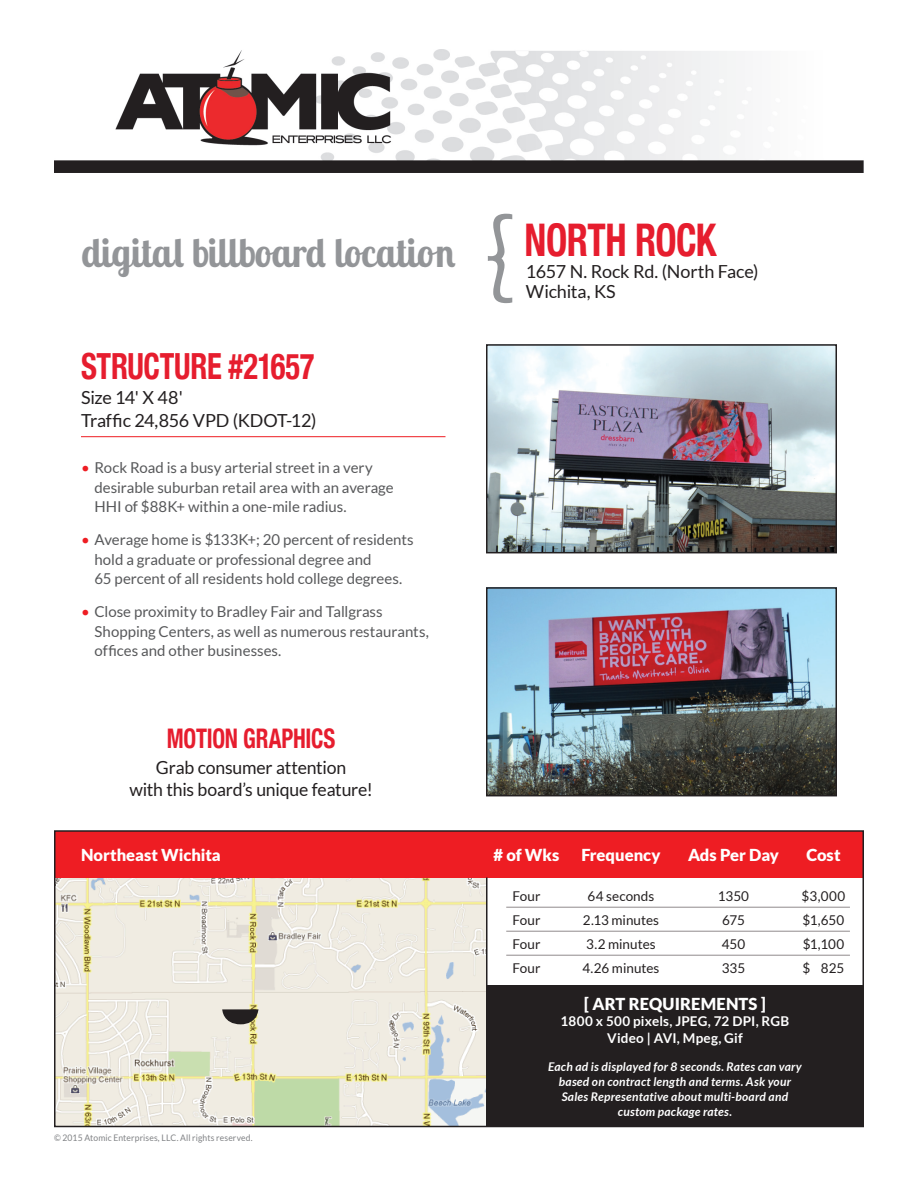
<style>
.page{position:relative;width:918px;height:1188px;background:#fff}
.page>*{position:absolute;margin:0;border:0;box-sizing:border-box;transform-origin:0 0}
.t1{font:700 90px "Lobster Two";color:#939598;scale:1.15 1}
.Head_Berkely_Italic{font:700 condensed 45px "Helvetica Neue";letter-spacing:-.015em;color:#e61d2e;scale:.85 1}
.Head_Berkely_Italic-2{font:700 40.5px "Lobster Two";color:#939598;scale:.95 1}
.Head_Berkely_Italic-3{font:700 condensed 36px "Helvetica Neue";letter-spacing:-.01em;color:#e61d2e;scale:.85 1}
.Head_Berkely_Italic-4{font:700 condensed 27px "Helvetica Neue";letter-spacing:-.01em;color:#e61d2e;scale:.85 1}
.Head_Berkely_Italic-5{font:18px/22.5px "Lato";letter-spacing:-.015em;color:#231f20;text-align:center}
.Head_Berkely_Italic-6{font:900 16.5px "Lato";color:#fff}
.Head_Berkely_Italic-7{font:15px/19.5px "Lato";letter-spacing:-.005em;color:#57585a}
.Head_Berkely_Italic-8{font:13.5px "Lato";color:#231f20}
.Head_Berkely_Italic-9{font:700 13.5px/16.5px "Lato";letter-spacing:.015em;color:#fff;text-align:center}
.Head_Berkely_Italic-10{font:italic 700 12px/15px "Lato";letter-spacing:.02em;color:#fff;text-align:center}
.Head_Berkely_Italic-11{font:9px "Lato";letter-spacing:.015em;color:#808285;scale:.95 1}
.s1{color:#ee1d23}
</style>
<div class="page">
<img style="left:57px;top:878px;width:429px;height:246px">
<svg style="left:222px;top:1009px;width:36px;height:15px"></svg>
<img style="left:54px;top:49px;width:810px;height:124px">
<hr style="left:81px;top:436px;width:365px;height:1px;background:#ee1d23">
<div style="left:54px;top:831px;width:810px;height:47px;background:#ee1d23"></div>
<div style="left:54px;top:830px;width:810px;height:297px;border:2px solid #231f20"></div>
<hr style="left:486px;top:877px;width:2px;height:250px;background:#231f20">
<hr style="left:506px;top:907px;width:344px;height:1px;background:#908b8c">
<hr style="left:506px;top:931px;width:344px;height:1px;background:#908b8c">
<hr style="left:506px;top:955px;width:344px;height:1px;background:#908b8c">
<div style="left:486px;top:986px;width:378px;height:141px;background:#231f20"></div>
<img style="left:489px;top:347px;width:345px;height:203px">
<div style="left:486px;top:344px;width:351px;height:209px;border:2px solid #231f20"></div>
<img style="left:489px;top:590px;width:345px;height:203px">
<div style="left:486px;top:587px;width:351px;height:209px;border:2px solid #231f20"></div>
<p class="Head_Berkely_Italic-2" style="left:81px;top:227px;width:396px">digital billboard location</p>
<p class="Head_Berkely_Italic-3" style="left:81px;top:336px;width:276px">STRUCTURE #21657</p>
<p class="Head_Berkely_Italic-5" style="left:81px;top:386px;width:103px">Size 14' X 48'</p>
<p class="Head_Berkely_Italic-5" style="left:81px;top:409px;width:237px">Traffic 24,856 VPD (KDOT-12)</p>
<p class="Head_Berkely_Italic-7" style="left:94px;top:458px;width:301px;text-indent:-14px"><span class="s1">•</span> Rock Road is a busy arterial street in a very desirable suburban retail area with an average<br>HHI of $88K+ within a one-mile radius.</p>
<p class="Head_Berkely_Italic-7" style="left:94px;top:530px;width:321px;text-indent:-14px"><span class="s1">•</span> Average home is $133K+; 20 percent of residents hold a graduate or professional degree and<br>65 percent of all residents hold college degrees.</p>
<p class="Head_Berkely_Italic-7" style="left:94px;top:602px;width:336px;text-indent:-14px"><span class="s1">•</span> Close proximity to Bradley Fair and Tallgrass<br>Shopping Centers, as well as numerous restaurants, offices and other businesses.</p>
<p class="Head_Berkely_Italic-4" style="left:167px;top:716px;width:199px">MOTION GRAPHICS</p>
<p class="Head_Berkely_Italic-5" style="left:129px;top:756px;width:245px">Grab consumer attention<br>with this board’s unique feature!</p>
<p class="Head_Berkely_Italic-6" style="left:81px;top:845px;width:141px">Northeast Wichita</p>
<p class="Head_Berkely_Italic-11" style="left:54px;top:1133px;width:211px">© 2015 Atomic Enterprises, LLC. All rights reserved.</p>
<p class="t1" style="left:485px;top:191px;width:27px">{</p>
<p class="Head_Berkely_Italic" style="left:525px;top:202px;width:227px">NORTH ROCK</p>
<p class="Head_Berkely_Italic-5" style="left:526px;top:260px;width:234px">1657 N. Rock Rd. (North Face)</p>
<p class="Head_Berkely_Italic-5" style="left:526px;top:280px;width:91px">Wichita, KS</p>
<p class="Head_Berkely_Italic-6" style="left:494px;top:845px;width:67px"># of Wks</p>
<p class="Head_Berkely_Italic-6" style="left:581px;top:845px;width:81px">Frequency</p>
<p class="Head_Berkely_Italic-6" style="left:688px;top:845px;width:92px">Ads Per Day</p>
<p class="Head_Berkely_Italic-6" style="left:806px;top:845px;width:36px">Cost</p>
<p class="Head_Berkely_Italic-8" style="left:512px;top:889px;width:30px">Four</p>
<p class="Head_Berkely_Italic-8" style="left:588px;top:889px;width:68px">64 seconds</p>
<p class="Head_Berkely_Italic-8" style="left:718px;top:889px;width:33px">1350</p>
<p class="Head_Berkely_Italic-8" style="left:802px;top:889px;width:45px">$3,000</p>
<p class="Head_Berkely_Italic-8" style="left:512px;top:913px;width:30px">Four</p>
<p class="Head_Berkely_Italic-8" style="left:583px;top:913px;width:78px">2.13 minutes</p>
<p class="Head_Berkely_Italic-8" style="left:722px;top:913px;width:24px">675</p>
<p class="Head_Berkely_Italic-8" style="left:803px;top:913px;width:43px">$1,650</p>
<p class="Head_Berkely_Italic-8" style="left:512px;top:937px;width:30px">Four</p>
<p class="Head_Berkely_Italic-8" style="left:586px;top:937px;width:71px">3.2 minutes</p>
<p class="Head_Berkely_Italic-8" style="left:722px;top:937px;width:25px">450</p>
<p class="Head_Berkely_Italic-8" style="left:803px;top:937px;width:43px">$1,100</p>
<p class="Head_Berkely_Italic-8" style="left:512px;top:961px;width:30px">Four</p>
<p class="Head_Berkely_Italic-8" style="left:583px;top:961px;width:78px">4.26 minutes</p>
<p class="Head_Berkely_Italic-8" style="left:722px;top:961px;width:25px">335</p>
<p class="Head_Berkely_Italic-8" style="left:803px;top:961px;width:43px">$ 825</p>
<p class="Head_Berkely_Italic-6" style="left:584px;top:994px;width:183px">[ ART REQUIREMENTS ]</p>
<p class="Head_Berkely_Italic-9" style="left:561px;top:1013px;width:230px">1800 x 500 pixels, JPEG, 72 DPI, RGB<br>Video | AVI, Mpeg, Gif</p>
<p class="Head_Berkely_Italic-10" style="left:548px;top:1059px;width:255px">Each ad is displayed for 8 seconds. Rates can vary based on contract length and terms. Ask your Sales Representative about multi-board and custom package rates.</p>
</div>
